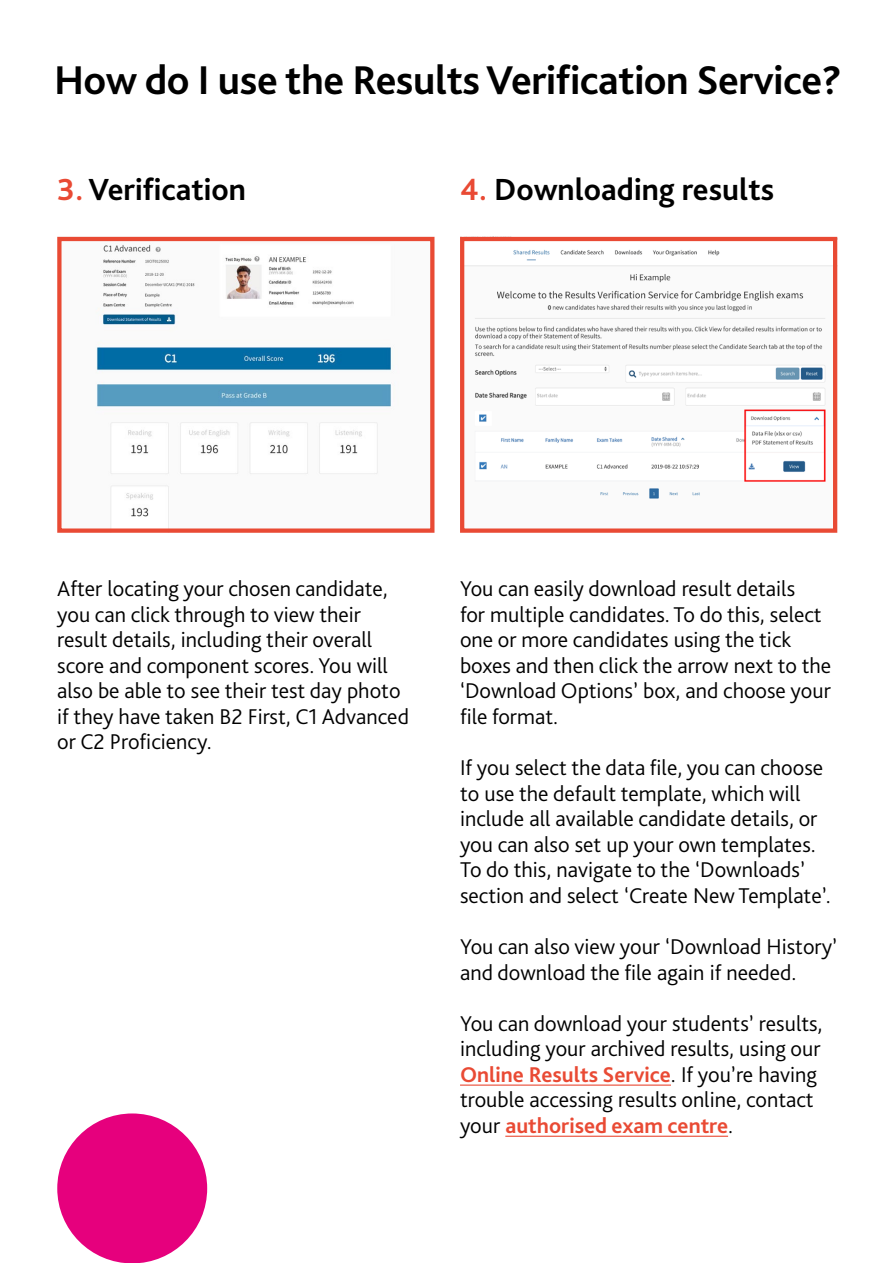
<style>
.page{position:relative;width:893px;height:1263px;background:#fff}
.page>*{position:absolute;margin:0;border:0;box-sizing:border-box;transform-origin:0 0}
.t1{font:700 42px "Bliss Pro";letter-spacing:-.01em;color:#000}
.t2{font:700 31.95px "Bliss Pro";color:#000}
.t3{font:300 22.35px/25.5px "Bliss Pro";color:#000}
.s1{color:#e94a34}
.s2{font-weight:700;color:#e94a34}
</style>
<div class="page">
<hr style="left:460px;top:1084px;width:211px;height:2px;background:#e94a34">
<hr style="left:505px;top:1136px;width:223px;height:1px;background:#e94a34">
<img style="left:96px;top:244px;width:297px;height:284px">
<div style="left:57px;top:237px;width:377px;height:296px;border:4px solid #e94a34"></div>
<img style="left:465px;top:250px;width:367px;height:249px">
<div style="left:460px;top:237px;width:377px;height:296px;border:4px solid #e94a34"></div>
<div style="left:57px;top:1113px;width:150px;height:150px;background:#e6007d;border-radius:50%"></div>
<h2 class="t1" style="left:54px;top:54px;width:789px">How do I use the Results Verifcation Service?</h2>
<p class="t2" style="left:57px;top:169px;width:190px"><span class="s1">3.</span> Verification</p>
<p class="t2" style="left:460px;top:169px;width:316px"><span class="s1">4.</span> Downloading results</p>
<p class="t3" style="left:57px;top:575px;width:353px">After locating your chosen candidate, you can click through to view their result details, including their overall score and component scores. You will also be able to see their test day photo if they have taken B2 First, C1 Advanced or C2 Proficiency.</p>
<p class="t3" style="left:460px;top:575px;width:373px">You can easily download result details<br>for multiple candidates. To do this, select one or more candidates using the tick boxes and then click the arrow next to the ‘Download Options’ box, and choose your file format.</p>
<p class="t3" style="left:460px;top:754px;width:372px">If you select the data file, you can choose to use the default template, which will include all available candidate details, or you can also set up your own templates.<br>To do this, navigate to the ‘Downloads’ section and select ‘Create New Template’.</p>
<p class="t3" style="left:460px;top:933px;width:379px">You can also view your ‘Download History’ and download the file again if needed.</p>
<p class="t3" style="left:460px;top:1010px;width:364px">You can download your students’ results, including your archived results, using our <span class="s2">Online Results Service</span>. If you’re having trouble accessing results online, contact your <span class="s2">authorised exam centre</span>.</p>
</div>
